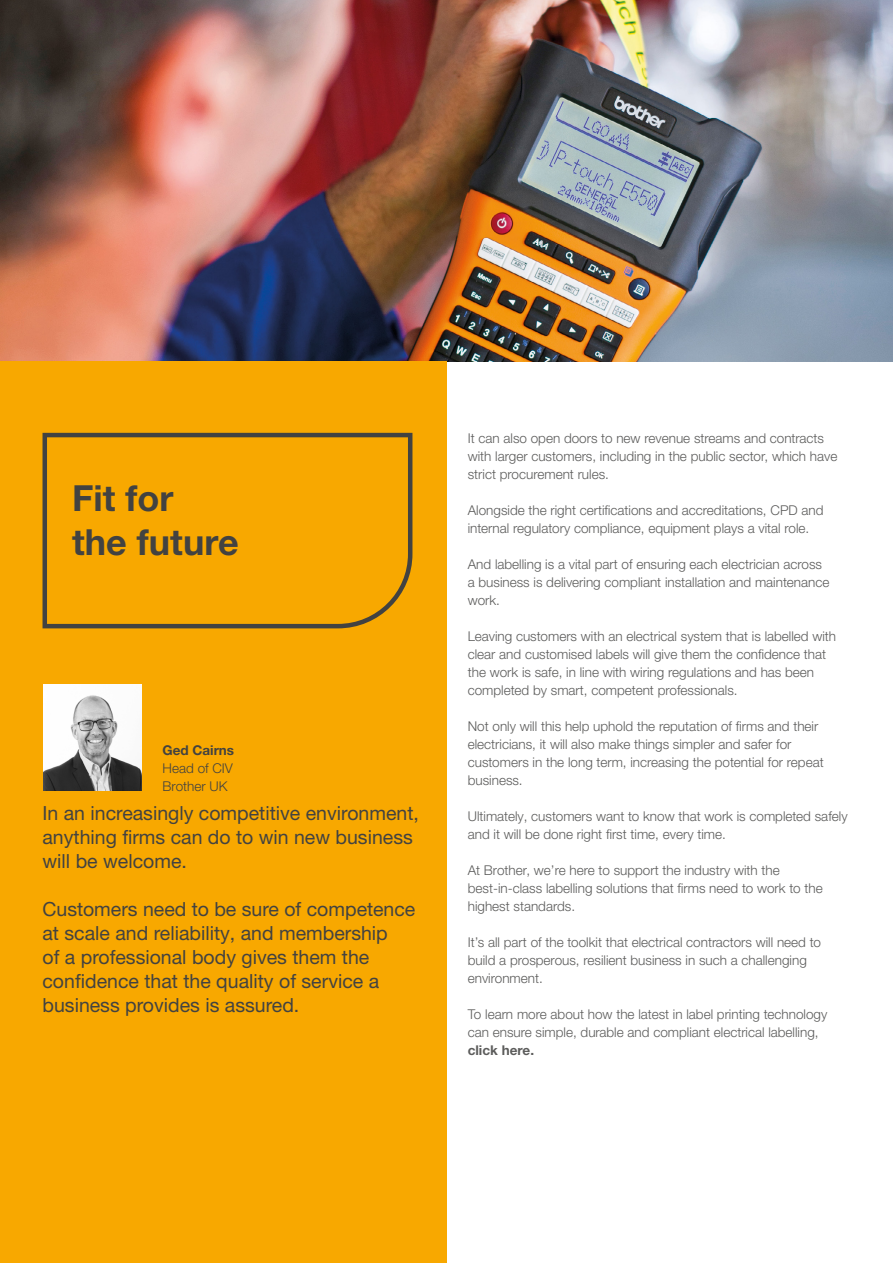
<style>
.page{position:relative;width:893px;height:1263px;background:#fff}
.page>*{position:absolute;margin:0;border:0;box-sizing:border-box;transform-origin:0 0}
.t1{font:700 36px/43.5px "Helvetica Neue LTW1 G";color:#424241}
.t2{font:19.5px/24px "Helvetica Neue LTW1 G";color:#424241}
.t3{font:300 13.5px/18px "Helvetica Neue LTW1 G";color:#5c5c5b}
.t4{font:300 13.5px/18px "Helvetica Neue LTW1 G";color:#424241}
.t5{font:700 13.5px "Helvetica Neue LTW1 G";color:#5c5c5b}
.t6{font:700 13.5px "Helvetica Neue LTW1 G";color:#424241}
</style>
<div class="page">
<img style="left:0;top:0;width:893px;height:361px">
<div style="left:0;top:361px;width:446px;height:902px;background:#f8a800"></div>
<svg style="left:42px;top:432px;width:371px;height:197px"></svg>
<img style="left:44px;top:684px;width:97px;height:106px">
<h1 class="t1" style="left:72px;top:476px;width:168px">Fit for<br>the future</h1>
<p class="t6" style="left:163px;top:741px;width:73px">Ged Cairns</p>
<p class="t4" style="left:163px;top:759px;width:72px">Head of CIV<br>Brother UK</p>
<h2 class="t2" style="left:43px;top:801px;width:378px">In an increasingly competitive environment, anything firms can do to win new business will be welcome.</h2>
<h2 class="t2" style="left:43px;top:897px;width:374px">Customers need to be sure of competence at scale and reliability, and membership<br>of a professional body gives them the confidence that the quality of service a business provides is assured.</h2>
<p class="t3" style="left:468px;top:429px;width:371px">It can also open doors to new revenue streams and contracts with larger customers, including in the public sector, which have strict procurement rules.</p>
<p class="t3" style="left:468px;top:501px;width:357px">Alongside the right certifications and accreditations, CPD and internal regulatory compliance, equipment plays a vital role.</p>
<p class="t3" style="left:468px;top:555px;width:363px">And labelling is a vital part of ensuring each electrician across a business is delivering compliant installation and maintenance work.</p>
<p class="t3" style="left:468px;top:627px;width:370px">Leaving customers with an electrical system that is labelled with clear and customised labels will give them the confidence that the work is safe, in line with wiring regulations and has been completed by smart, competent professionals.</p>
<p class="t3" style="left:468px;top:717px;width:357px">Not only will this help uphold the reputation of firms and their electricians, it will also make things simpler and safer for customers in the long term, increasing the potential for repeat business.</p>
<p class="t3" style="left:468px;top:807px;width:381px">Ultimately, customers want to know that work is completed safely and it will be done right first time, every time.</p>
<p class="t3" style="left:468px;top:861px;width:356px">At Brother, we’re here to support the industry with the best-in-class labelling solutions that firms need to work to the highest standards.</p>
<p class="t3" style="left:468px;top:933px;width:355px">It’s all part of the toolkit that electrical contractors will need to build a prosperous, resilient business in such a challenging environment.</p>
<p class="t3" style="left:468px;top:1005px;width:361px">To learn more about how the latest in label printing technology can ensure simple, durable and compliant electrical labelling,</p>
<p class="t5" style="left:468px;top:1042px;width:68px">click here.</p>
</div>
